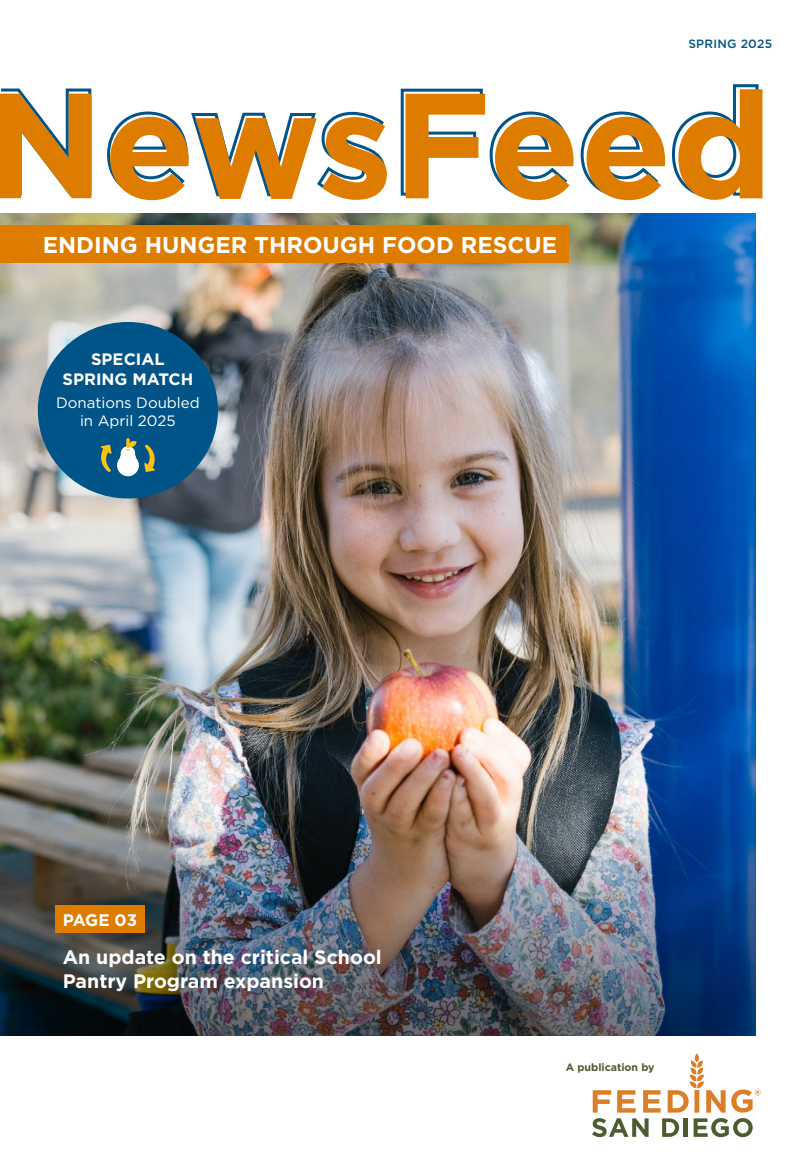
<style>
.page{position:relative;width:810px;height:1175px;background:#fff}
.page>*{position:absolute;margin:0;border:0;box-sizing:border-box;transform-origin:0 0}
.t1{font:700 22.95px "Gotham";color:#fff}
.t2{font:700 19.5px/23.4px "Gotham";color:#fff}
.t3{font:700 16.65px "Gotham";letter-spacing:-.03em;color:#fff}
.t4{font:700 16.5px/19.8px "Gotham";color:#fff;text-align:center}
.t5{font:15px/18px "Gotham";color:#fff;text-align:center}
.t6{font:500 12px "Gotham";letter-spacing:.02em;color:#005487}
.t7{font:700 10.65px "Gotham";color:#4e5b31}
</style>
<div class="page">
<img style="left:0;top:214px;width:756px;height:596px">
<img style="left:0;top:810px;width:756px;height:225px">
<svg style="left:110px;top:89px;width:652px;height:111px"></svg>
<svg style="left:0;top:88px;width:92px;height:110px"></svg>
<div style="left:0;top:225px;width:568px;height:38px;background:#de7c00"></div>
<div style="left:55px;top:905px;width:90px;height:27px;background:#de7c00"></div>
<svg style="left:593px;top:1090px;width:18px;height:22px"></svg>
<svg style="left:617px;top:1090px;width:19px;height:22px"></svg>
<svg style="left:643px;top:1090px;width:18px;height:22px"></svg>
<svg style="left:592px;top:1118px;width:57px;height:19px"></svg>
<svg style="left:662px;top:1118px;width:17px;height:18px"></svg>
<hr style="left:684px;top:1118px;width:4px;height:18px;background:#4e5b31">
<svg style="left:694px;top:1118px;width:59px;height:19px"></svg>
<svg style="left:668px;top:1053px;width:93px;height:59px"></svg>
<div style="left:38px;top:322px;width:180px;height:176px;background:#005487;border-radius:50%"></div>
<svg style="left:100px;top:438px;width:55px;height:38px"></svg>
<p class="t1" style="left:43px;top:229px;width:516px">ENDING HUNGER THROUGH FOOD RESCUE</p>
<p class="t4" style="left:63px;top:349px;width:132px">SPECIAL<br>SPRING MATCH</p>
<p class="t5" style="left:56px;top:394px;width:145px">Donations Doubled in April 2025</p>
<p class="t6" style="left:688px;top:36px;width:85px">SPRING 2025</p>
<p class="t3" style="left:63px;top:908px;width:76px">PAGE 03</p>
<p class="t2" style="left:63px;top:945px;width:321px">An update on the critical School<br>Pantry Program expansion</p>
<p class="t7" style="left:566px;top:1060px;width:90px">A publication by</p>
</div>
